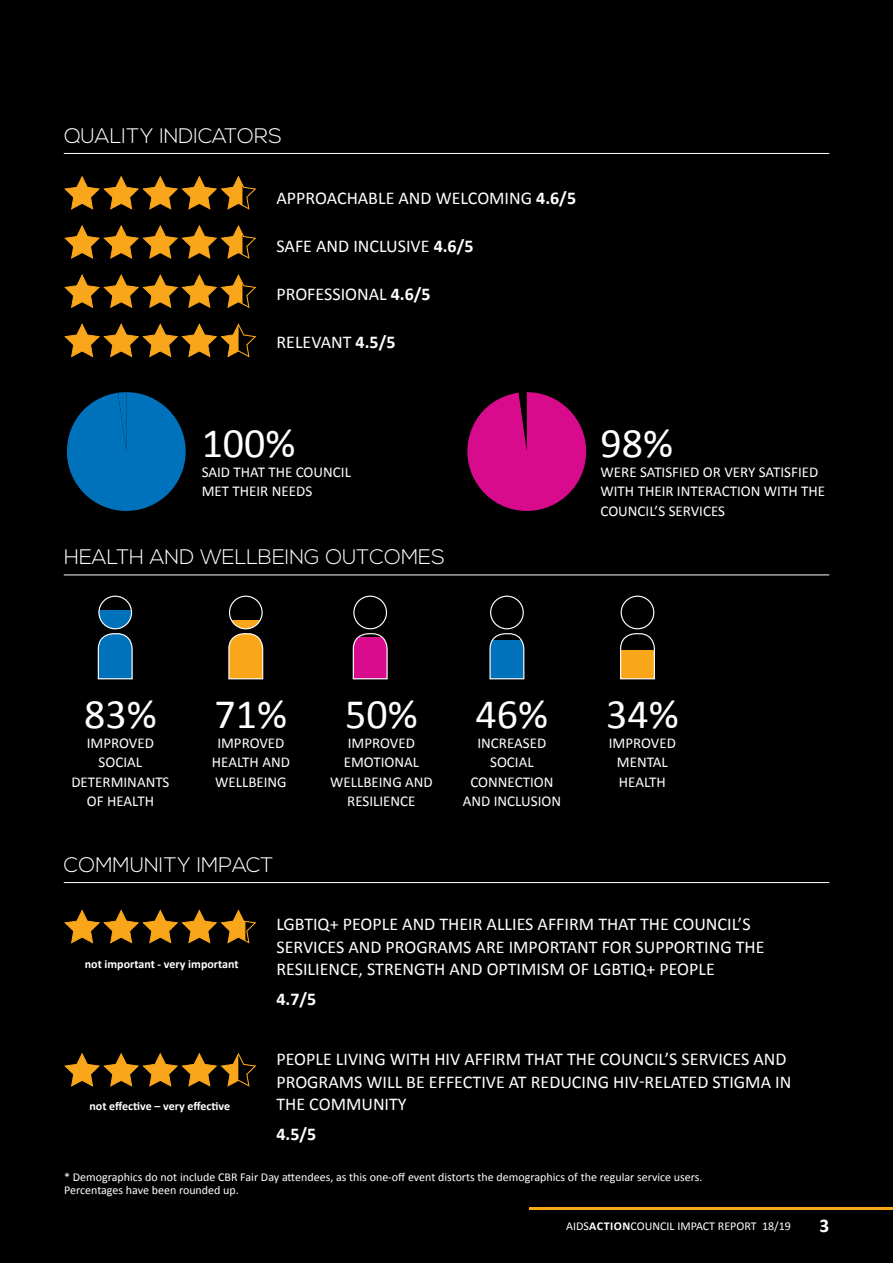
<style>
.page{position:relative;width:893px;height:1263px;background:#000}
.page>*{position:absolute;margin:0;border:0;box-sizing:border-box;transform-origin:0 0}
.t1{font:42px "Calibri";color:#fff}
.t2{font:300 21px "Nexa";color:#fff}
.t3{font:700 19.5px "Calibri";color:#fff}
.t4{font:18px/22.5px "Calibri";color:#fff}
.t5{font:700 18px "Calibri";color:#fff}
.t6{font:15px/19.5px "Calibri";color:#fff;text-align:center}
.t7{font:12px/13.5px "Calibri";color:#fff}
.t8{font:700 12px "Calibri";color:#fff}
.s1{font-weight:700}
</style>
<div class="page">
<hr style="left:529px;top:1207px;width:364px;height:3px;background:#faa61a">
<svg style="left:99px;top:610px;width:33px;height:19px"></svg>
<div style="left:98px;top:596px;width:34px;height:33px;border:1px solid #fff;border-radius:50%"></div>
<svg style="left:97px;top:633px;width:36px;height:47px;background:#1974af"></svg>
<svg style="left:230px;top:620px;width:31px;height:9px"></svg>
<div style="left:229px;top:596px;width:34px;height:33px;border:1px solid #fff;border-radius:50%"></div>
<svg style="left:228px;top:633px;width:36px;height:47px;background:#e09d2e"></svg>
<div style="left:353px;top:596px;width:34px;height:33px;border:1px solid #fff;border-radius:50%"></div>
<svg style="left:352px;top:633px;width:36px;height:47px;background:#bf2285"></svg>
<div style="left:490px;top:596px;width:34px;height:33px;border:1px solid #fff;border-radius:50%"></div>
<svg style="left:489px;top:633px;width:36px;height:47px;background:#196ca1"></svg>
<div style="left:621px;top:596px;width:33px;height:33px;border:1px solid #fff;border-radius:50%"></div>
<svg style="left:620px;top:633px;width:35px;height:47px"></svg>
<hr style="left:64px;top:574px;width:765px;height:1px;background:#fff">
<hr style="left:64px;top:153px;width:765px;height:1px;background:#fff">
<svg style="left:67px;top:392px;width:119px;height:119px"></svg>
<svg style="left:467px;top:392px;width:119px;height:119px"></svg>
<svg style="left:64px;top:175px;width:193px;height:35px"></svg>
<svg style="left:64px;top:225px;width:193px;height:34px"></svg>
<svg style="left:64px;top:274px;width:193px;height:34px"></svg>
<svg style="left:64px;top:323px;width:193px;height:35px"></svg>
<hr style="left:64px;top:882px;width:765px;height:1px;background:#fff">
<svg style="left:64px;top:909px;width:193px;height:35px"></svg>
<svg style="left:64px;top:1052px;width:193px;height:35px"></svg>
<p class="t2" style="left:64px;top:124px;width:219px">QUALITY INDICATORS</p>
<p class="t4" style="left:276px;top:186px;width:301px">APPROACHABLE AND WELCOMING <span class="s1">4.6/5</span></p>
<p class="t4" style="left:276px;top:234px;width:199px">SAFE AND INCLUSIVE <span class="s1">4.6/5</span></p>
<p class="t4" style="left:276px;top:282px;width:156px">PROFESSIONAL <span class="s1">4.6/5</span></p>
<p class="t4" style="left:276px;top:330px;width:121px">RELEVANT <span class="s1">4.5/5</span></p>
<h1 class="t1" style="left:202px;top:417px;width:95px">100%</h1>
<p class="t6" style="left:202px;top:461px;width:151px;text-align:left">SAID THAT THE COUNCIL<br>MET THEIR NEEDS</p>
<p class="t2" style="left:64px;top:545px;width:382px">HEALTH AND WELLBEING OUTCOMES</p>
<h1 class="t1" style="left:600px;top:417px;width:74px">98%</h1>
<p class="t6" style="left:600px;top:461px;width:226px;text-align:left">WERE SATISFIED OR VERY SATISFIED<br>WITH THEIR INTERACTION WITH THE<br>COUNCIL’S SERVICES</p>
<h1 class="t1" style="left:84px;top:688px;width:74px">83%</h1>
<p class="t6" style="left:71px;top:732px;width:100px">IMPROVED<br>SOCIAL<br>DETERMINANTS<br>OF HEALTH</p>
<h1 class="t1" style="left:215px;top:688px;width:74px">71%</h1>
<p class="t6" style="left:212px;top:732px;width:80px">IMPROVED<br>HEALTH AND<br>WELLBEING</p>
<p class="t2" style="left:64px;top:853px;width:211px">COMMUNITY IMPACT</p>
<h1 class="t1" style="left:345px;top:688px;width:74px">50%</h1>
<p class="t6" style="left:330px;top:732px;width:104px">IMPROVED<br>EMOTIONAL<br>WELLBEING AND<br>RESILIENCE</p>
<h1 class="t1" style="left:476px;top:688px;width:74px">46%</h1>
<p class="t6" style="left:463px;top:732px;width:100px">INCREASED<br>SOCIAL<br>CONNECTION<br>AND INCLUSION</p>
<h1 class="t1" style="left:606px;top:688px;width:74px">34%</h1>
<p class="t6" style="left:609px;top:732px;width:69px">IMPROVED<br>MENTAL<br>HEALTH</p>
<p class="t8" style="left:85px;top:956px;width:155px">not important - very important</p>
<p class="t8" style="left:89px;top:1099px;width:142px">not effective – very effective</p>
<p class="t4" style="left:276px;top:912px;width:490px">LGBTIQ+ PEOPLE AND THEIR ALLIES AFFIRM THAT THE COUNCIL’S<br>SERVICES AND PROGRAMS ARE IMPORTANT FOR SUPPORTING THE<br>RESILIENCE, STRENGTH AND OPTIMISM OF LGBTIQ+ PEOPLE</p>
<p class="t5" style="left:276px;top:988px;width:41px">4.7/5</p>
<p class="t4" style="left:276px;top:1047px;width:516px">PEOPLE LIVING WITH HIV AFFIRM THAT THE COUNCIL’S SERVICES AND<br>PROGRAMS WILL BE EFFECTIVE AT REDUCING HIV-RELATED STIGMA IN<br>THE COMMUNITY</p>
<p class="t5" style="left:276px;top:1123px;width:41px">4.5/5</p>
<p class="t7" style="left:64px;top:1169px;width:640px">* Demographics do not include CBR Fair Day attendees, as this one-off event distorts the demographics of the regular service users.<br>Percentages have been rounded up.</p>
<p class="t7" style="left:566px;top:1219px;width:226px">AIDS<span class="s1">ACTION</span>COUNCIL IMPACT REPORT 18/19</p>
<p class="t3" style="left:819px;top:1214px;width:11px">3</p>
</div>
